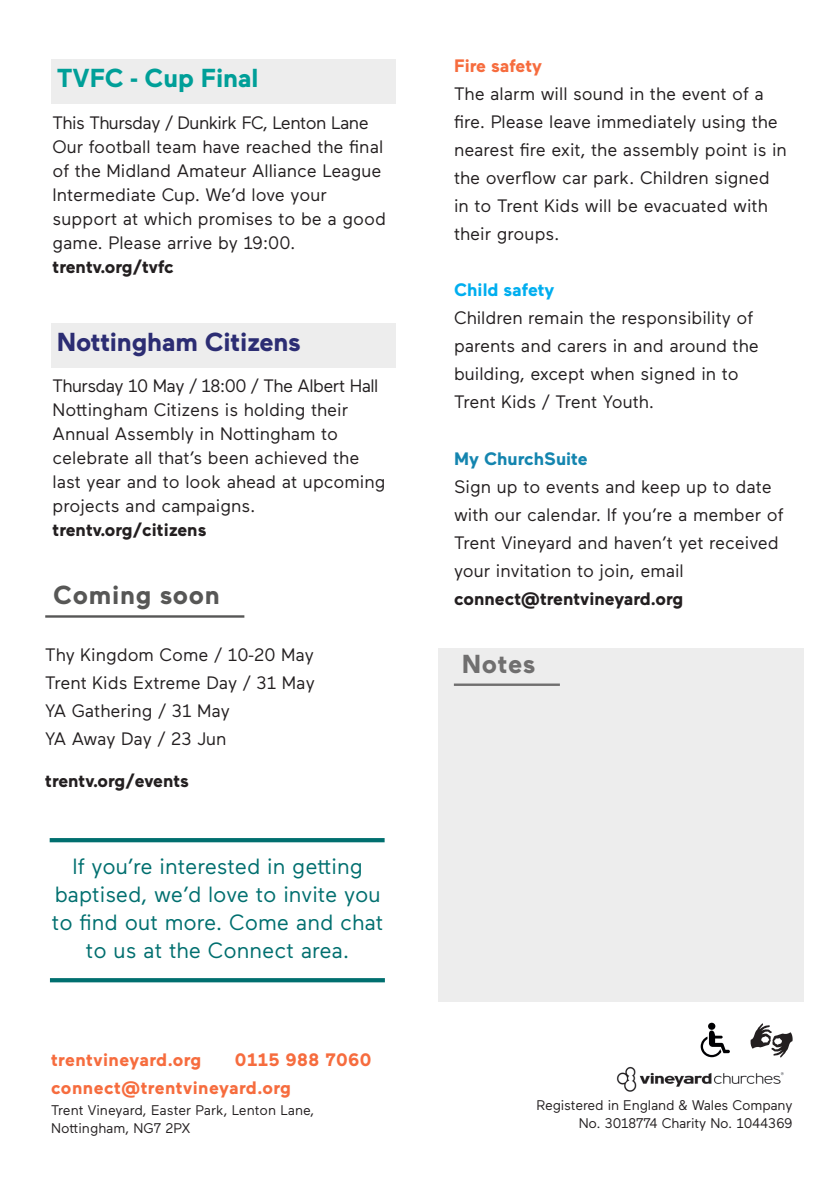
<style>
.page{position:relative;width:840px;height:1191px;background:#fff}
.page>*{position:absolute;margin:0;border:0;box-sizing:border-box;transform-origin:0 0}
.t1{font:700 26px "Maax";letter-spacing:-.01em;color:#2c2d73}
.t2{font:700 26px "Maax";letter-spacing:-.01em;color:#009f98}
.t3{font:700 26px "Maax";letter-spacing:.025em;color:#575756}
.t4{font:700 26px "Maax";letter-spacing:.02em;color:#706f6f}
.t5{font:22px/28px "Maax";color:#006f6f;text-align:center}
.t6{font:18px/28px "Maax";color:#231f20}
.t7{font:700 18px "Maax";color:#231f20}
.t8{font:700 18px/28.8px "Maax";letter-spacing:.025em;color:#f66c3e}
.t9{font:700 18px "Maax";color:#1485af}
.t10{font:700 18px "Maax";color:#00aeef}
.t11{font:700 18px "Maax";letter-spacing:-.005em;color:#f66c3e}
.t12{font:14px/18px "Maax";letter-spacing:-.01em;color:#231f20}
</style>
<div class="page">
<hr style="left:45px;top:615px;width:199px;height:2px;background:#575756">
<img style="left:616px;top:1066px;width:168px;height:26px">
<svg style="left:700px;top:1022px;width:29px;height:35px"></svg>
<svg style="left:750px;top:1023px;width:42px;height:34px"></svg>
<svg style="left:50px;top:838px;width:334px;height:4px"></svg>
<svg style="left:50px;top:978px;width:334px;height:4px"></svg>
<div style="left:438px;top:648px;width:365px;height:354px;background:#ededed"></div>
<hr style="left:453px;top:683px;width:106px;height:3px;background:#706f6f">
<div style="left:51px;top:323px;width:344px;height:44px;background:#ededed"></div>
<div style="left:51px;top:60px;width:344px;height:44px;background:#ededed"></div>
<h1 class="t2" style="left:57px;top:61px;width:203px">TVFC - Cup Final</h1>
<p class="t6" style="left:53px;top:110px;width:335px;line-height:24px">This Thursday / Dunkirk FC, Lenton Lane Our football team have reached the final of the Midland Amateur Alliance League Intermediate Cup. We’d love your support at which promises to be a good game. Please arrive by 19:00.</p>
<p class="t7" style="left:53px;top:255px;width:123px">trentv.org/tvfc</p>
<h1 class="t1" style="left:57px;top:324px;width:245px">Nottingham Citizens</h1>
<p class="t6" style="left:53px;top:373px;width:334px;line-height:24px">Thursday 10 May / 18:00 / The Albert Hall Nottingham Citizens is holding their Annual Assembly in Nottingham to celebrate all that’s been achieved the last year and to look ahead at upcoming projects and campaigns.</p>
<p class="t7" style="left:53px;top:518px;width:155px">trentv.org/citizens</p>
<h1 class="t3" style="left:53px;top:578px;width:168px">Coming soon</h1>
<p class="t6" style="left:45px;top:639px;width:271px">Thy Kingdom Come / 10-20 May<br>Trent Kids Extreme Day / 31 May<br>YA Gathering / 31 May<br>YA Away Day / 23 Jun</p>
<p class="t7" style="left:45px;top:768px;width:145px">trentv.org/events</p>
<p class="t5" style="left:52px;top:851px;width:333px">If you’re interested in getting baptised, we’d love to invite you to find out more. Come and chat to us at the Connect area.</p>
<p class="t11" style="left:454px;top:54px;width:89px">Fire safety</p>
<p class="t6" style="left:454px;top:79px;width:334px">The alarm will sound in the event of a fire. Please leave immediately using the nearest fire exit, the assembly point is in the overflow car park. Children signed in to Trent Kids will be evacuated with their groups.</p>
<p class="t10" style="left:454px;top:278px;width:102px">Child safety</p>
<p class="t6" style="left:454px;top:303px;width:306px">Children remain the responsibility of parents and carers in and around the building, except when signed in to Trent Kids / Trent Youth.</p>
<p class="t9" style="left:454px;top:446px;width:135px">My ChurchSuite</p>
<p class="t6" style="left:454px;top:471px;width:331px">Sign up to events and keep up to date with our calendar. If you’re a member of Trent Vineyard and haven’t yet received your invitation to join, email</p>
<p class="t7" style="left:454px;top:586px;width:231px">connect@trentvineyard.org</p>
<h1 class="t4" style="left:461px;top:646px;width:75px">Notes</h1>
<p class="t8" style="left:51px;top:1044px;width:152px">trentvineyard.org</p>
<p class="t8" style="left:51px;top:1044px;width:322px;text-indent:184px">0115 988 7060 connect@trentvineyard.org</p>
<p class="t12" style="left:51px;top:1100px;width:265px">Trent Vineyard, Easter Park, Lenton Lane,<br>Nottingham, NG7 2PX</p>
<p class="t12" style="left:536px;top:1095px;width:257px;text-align:right">Registered in England &amp; Wales Company<br>No. 3018774 Charity No. 1044369</p>
</div>
